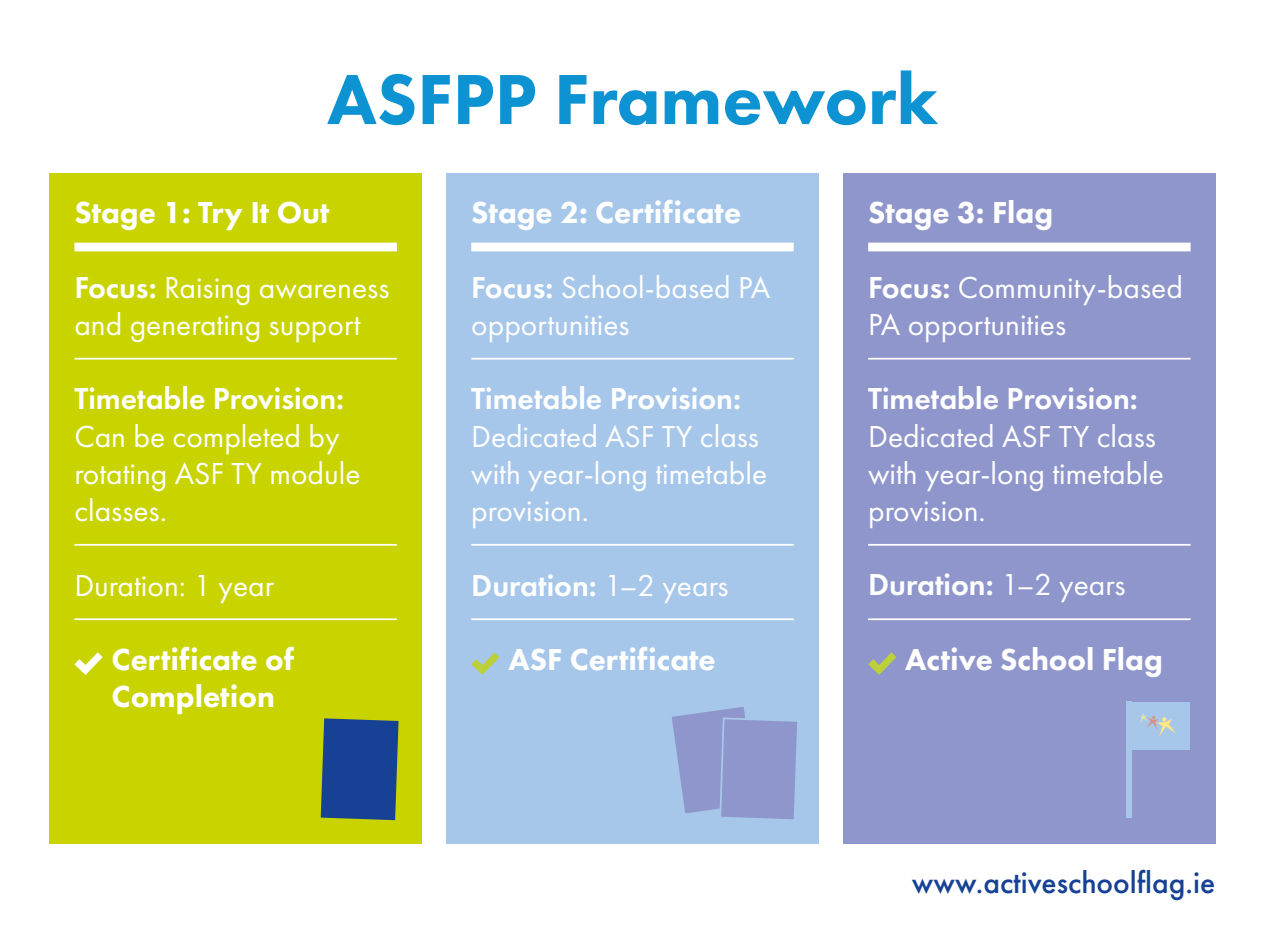
<style>
.page{position:relative;width:1265px;height:943px;background:#fff}
.page>*{position:absolute;margin:0;border:0;box-sizing:border-box;transform-origin:0 0}
.t1{font:800 73.5px "Futura PT";color:#0d93d2}
.t2{font:31.5px/37.3px "Futura PT";color:#fff}
.t3{font:800 31.5px/37.3px "Futura PT";color:#fff}
.t4{font:600 31.5px "Futura PT";color:#fff}
.t5{font:500 31.5px "Futura PT";color:#164194}
.s1{font-weight:600}
.s2{font-weight:400}
</style>
<div class="page">
<div style="left:446px;top:174px;width:373px;height:669px;background:#a6c7ea"></div>
<div style="left:843px;top:174px;width:372px;height:669px;background:#8f96cb"></div>
<div style="left:50px;top:174px;width:372px;height:669px;background:#c8d300"></div>
<div style="left:74px;top:243px;width:323px;height:8px;background:#fff"></div>
<svg style="left:74px;top:652px;width:29px;height:23px"></svg>
<hr style="left:74px;top:358px;width:323px;height:1px;background:#fff">
<hr style="left:74px;top:618px;width:323px;height:2px;background:#fff">
<div style="left:471px;top:243px;width:323px;height:8px;background:#fff"></div>
<svg style="left:471px;top:652px;width:29px;height:23px"></svg>
<hr style="left:471px;top:358px;width:323px;height:1px;background:#fff">
<hr style="left:471px;top:618px;width:323px;height:2px;background:#fff">
<div style="left:868px;top:243px;width:323px;height:8px;background:#fff"></div>
<svg style="left:868px;top:652px;width:28px;height:23px"></svg>
<hr style="left:868px;top:358px;width:323px;height:1px;background:#fff">
<hr style="left:868px;top:618px;width:323px;height:2px;background:#fff">
<svg style="left:321px;top:718px;width:78px;height:102px;background:#224b89"></svg>
<svg style="left:671px;top:707px;width:126px;height:113px"></svg>
<div style="left:1126px;top:701px;width:5px;height:117px;background:#a6c7ea"></div>
<div style="left:1126px;top:701px;width:64px;height:48px;background:#a6c7ea"></div>
<svg style="left:1140px;top:714px;width:36px;height:22px"></svg>
<hr style="left:74px;top:544px;width:323px;height:1px;background:#fff">
<hr style="left:471px;top:544px;width:323px;height:1px;background:#fff">
<hr style="left:868px;top:544px;width:323px;height:1px;background:#fff">
<h1 class="t1" style="left:327px;top:54px;width:612px">ASFPP Framework</h1>
<p class="t3" style="left:74px;top:194px;width:257px">Stage 1: Try It Out</p>
<p class="t2" style="left:74px;top:268px;width:317px"><span class="s1">Focus:</span> Raising awareness and generating support</p>
<p class="t4" style="left:74px;top:379px;width:271px">Timetable Provision:</p>
<p class="t2" style="left:74px;top:417px;width:288px">Can be completed by rotating ASF TY module classes.</p>
<p class="t2" style="left:74px;top:566px;width:201px">Duration: 1 year</p>
<p class="t3" style="left:112px;top:640px;width:184px">Certificate of<br>Completion</p>
<p class="t3" style="left:471px;top:194px;width:272px">Stage 2: Certificate</p>
<p class="t2" style="left:471px;top:268px;width:301px"><span class="s1">Focus:</span> School-based PA opportunities</p>
<p class="t4" style="left:471px;top:379px;width:271px">Timetable Provision:</p>
<p class="t2" style="left:471px;top:417px;width:297px">Dedicated ASF TY class with year-long timetable provision.</p>
<p class="t4" style="left:471px;top:565px;width:259px">Duration: <span class="s2">1–2 years</span></p>
<p class="t3" style="left:508px;top:640px;width:209px">ASF Certificate</p>
<p class="t3" style="left:868px;top:194px;width:186px">Stage 3: Flag</p>
<p class="t2" style="left:868px;top:268px;width:316px"><span class="s1">Focus:</span> Community-based<br>PA opportunities</p>
<p class="t4" style="left:868px;top:379px;width:271px">Timetable Provision:</p>
<p class="t2" style="left:868px;top:417px;width:297px">Dedicated ASF TY class with year-long timetable provision.</p>
<p class="t4" style="left:868px;top:565px;width:259px">Duration: <span class="s2">1–2 years</span></p>
<p class="t3" style="left:905px;top:640px;width:259px">Active School Flag</p>
<p class="t5" style="left:912px;top:863px;width:305px">www.activeschoolflag.ie</p>
</div>
